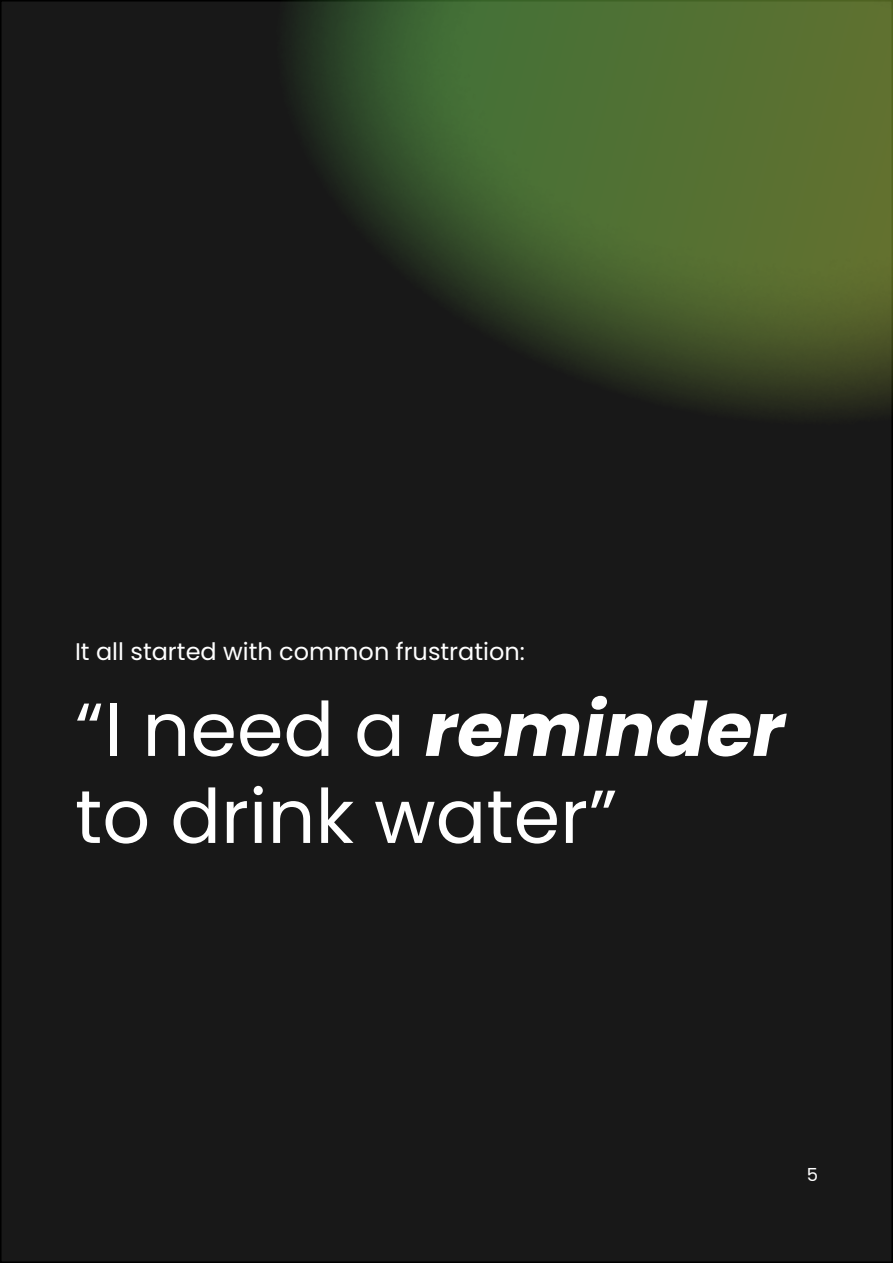
<style>
.page{position:relative;width:893px;height:1263px;background:#fff}
.page>*{position:absolute;margin:0;border:0;box-sizing:border-box;transform-origin:0 0}
.t1{font:75px/87px "Poppins";color:#fff}
.t2{font:24px "Poppins";color:#fff}
.t3{font:18px "Poppins";color:#fff}
.s1{font-weight:700;font-style:italic}
</style>
<div class="page">
<div style="left:1px;top:1px;width:891px;height:1261px;background:#181818"></div>
<svg style="left:236px;top:0;width:657px;height:471px"></svg>
<p class="t2" style="left:75px;top:637px;width:451px">It all started with common frustration:</p>
<h1 class="t1" style="left:75px;top:686px;width:711px">“I need a <span class="s1">reminder </span>to drink water”</h1>
<p class="t3" style="left:807px;top:1165px;width:13px">5</p>
</div>
